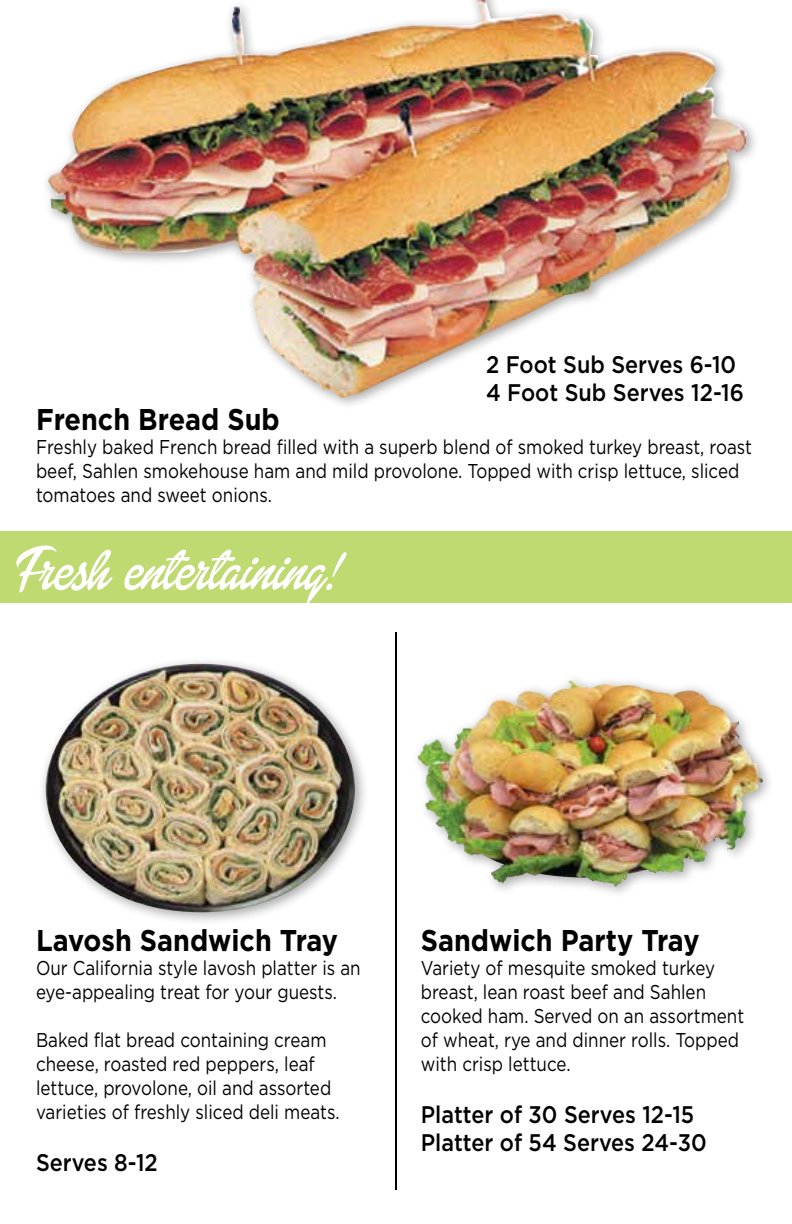
<style>
.page{position:relative;width:792px;height:1224px;background:#fff}
.page>*{position:absolute;margin:0;border:0;box-sizing:border-box;transform-origin:0 0}
.t1{font:60px "Dollie Script Personal Use";color:#fff}
.t2{font:700 30px "Gotham";color:#000;scale:.9 1}
.t3{font:500 24px/28px "Gotham";color:#000;scale:.9 1}
.t4{font:20px/24px "Gotham";color:#000;scale:.85 1}
</style>
<div class="page">
<div style="left:0;top:531px;width:792px;height:72px;background:#beda70"></div>
<div style="left:38px;top:656px;width:331px;height:270px;background:#000;opacity:.35"></div>
<img style="left:45px;top:664px;width:312px;height:248px">
<img style="left:48px;top:0;width:698px;height:398px">
<div style="left:410px;top:673px;width:365px;height:226px;background:#000;opacity:.35"></div>
<img style="left:517px;top:678px;width:158px;height:21px">
<hr style="left:395px;top:632px;width:2px;height:558px;background:#000">
<p class="t3" style="left:486px;top:350px;width:288px">2 Foot Sub Serves 6-10<br>4 Foot Sub Serves 12-16</p>
<h2 class="t2" style="left:36px;top:399px;width:272px">French Bread Sub</h2>
<p class="t4" style="left:36px;top:434px;width:844px">Freshly baked French bread filled with a superb blend of smoked turkey breast, roast beef, Sahlen smokehouse ham and mild provolone. Topped with crisp lettuce, sliced tomatoes and sweet onions.</p>
<h1 class="t1" style="left:16px;top:536px;width:321px">Fresh entertaining!</h1>
<h2 class="t2" style="left:36px;top:920px;width:337px">Lavosh Sandwich Tray</h2>
<p class="t4" style="left:36px;top:955px;width:384px">Our California style lavosh platter is an eye-appealing treat for your guests.</p>
<p class="t4" style="left:36px;top:1027px;width:359px">Baked flat bread containing cream cheese, roasted red peppers, leaf lettuce, provolone, oil and assorted varieties of freshly sliced deli meats.</p>
<p class="t3" style="left:36px;top:1148px;width:137px">Serves 8-12</p>
<h2 class="t2" style="left:421px;top:921px;width:311px">Sandwich Party Tray</h2>
<p class="t4" style="left:421px;top:956px;width:382px">Variety of mesquite smoked turkey breast, lean roast beef and Sahlen cooked ham. Served on an assortment of wheat, rye and dinner rolls. Topped with crisp lettuce.</p>
<p class="t3" style="left:421px;top:1100px;width:319px">Platter of 30 Serves 12-15<br>Platter of 54 Serves 24-30</p>
</div>
